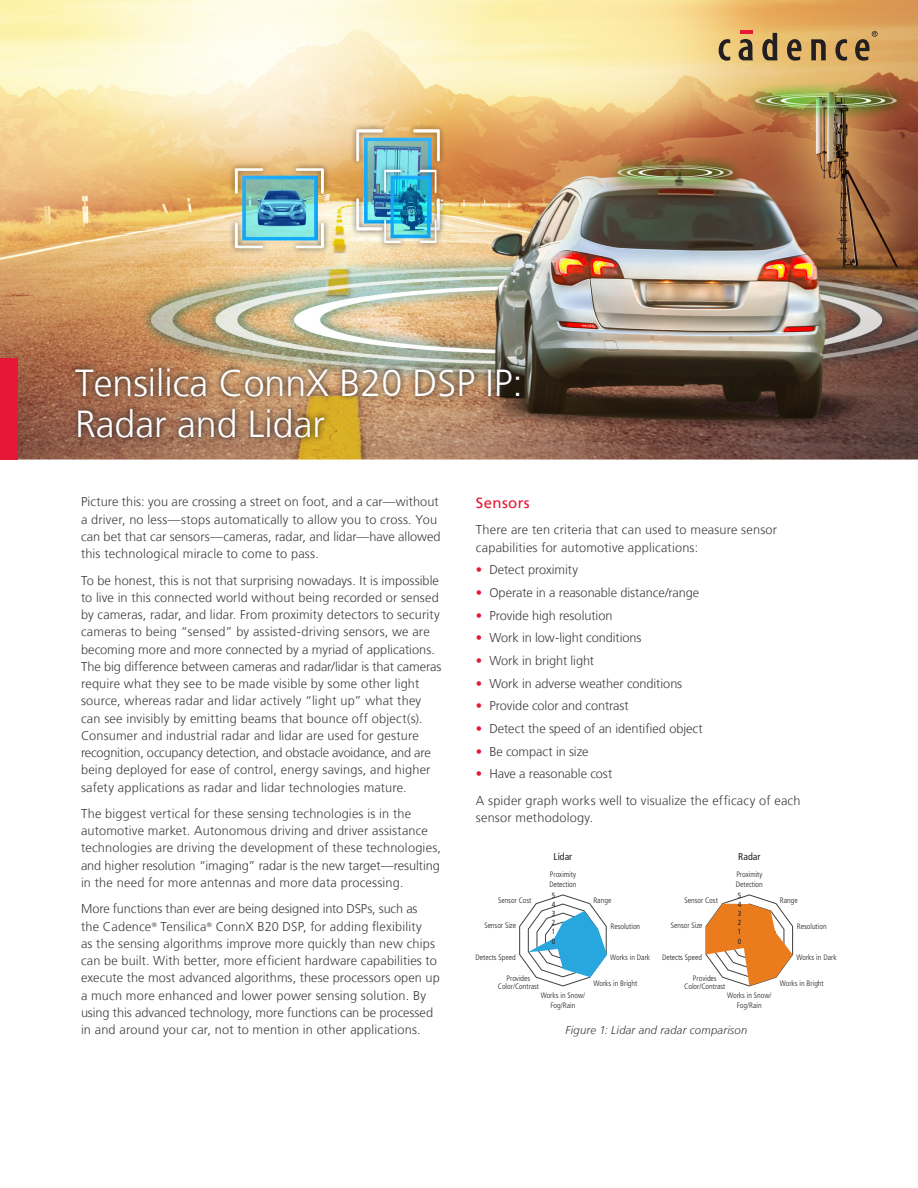
<style>
.page{position:relative;width:918px;height:1188px;background:#fff}
.page>*{position:absolute;margin:0;border:0;box-sizing:border-box;transform-origin:0 0}
.Title_Level_1{font:300 37.5px "Frutiger LT";color:#fff}
.Body_Header_A{font:15px "Frutiger LT";letter-spacing:.025em;color:#e51836}
.Body{font:300 12.75px/17.2px "Frutiger LT";letter-spacing:.01em;color:#3e3e3f}
.t1{font:italic 300 11.25px "Frutiger LT";letter-spacing:.02em;color:#3e3e3f}
.t2{font:condensed 9.9px "Frutiger LT Pro";color:#231f20}
.t3{font:300 condensed 7.8px/9.4px "Frutiger LT Pro";color:#231f20;text-align:center}
.t4{font:condensed 7.5px "Frutiger LT Pro";color:#231f20}
.s1{color:#e51836}
</style>
<div class="page">
<img style="left:0;top:0;width:918px;height:460px">
<svg style="left:719px;top:39px;width:11px;height:22px"></svg>
<svg style="left:739px;top:31px;width:14px;height:29px"></svg>
<svg style="left:762px;top:33px;width:15px;height:27px"></svg>
<svg style="left:787px;top:39px;width:14px;height:22px"></svg>
<svg style="left:811px;top:39px;width:15px;height:21px"></svg>
<svg style="left:835px;top:39px;width:12px;height:22px"></svg>
<svg style="left:855px;top:31px;width:23px;height:30px"></svg>
<div style="left:0;top:358px;width:18px;height:102px;background:#e51836"></div>
<div style="left:69px;top:361px;width:456px;height:41px;background:#231f20;opacity:.75"></div>
<div style="left:72px;top:402px;width:259px;height:42px;background:#231f20;opacity:.75"></div>
<svg style="left:706px;top:895px;width:87px;height:91px"></svg>
<svg style="left:519px;top:895px;width:88px;height:91px"></svg>
<p class="Title_Level_1" style="left:75px;top:362px;width:450px">Tensilica ConnX B20 DSP IP:</p>
<p class="Title_Level_1" style="left:75px;top:403px;width:252px">Radar and Lidar</p>
<p class="Body" style="left:81px;top:494px;width:361px">Picture this: you are crossing a street on foot, and a car—without a driver, no less—stops automatically to allow you to cross. You can bet that car sensors—cameras, radar, and lidar—have allowed this technological miracle to come to pass.</p>
<p class="Body" style="left:81px;top:572px;width:362px">To be honest, this is not that surprising nowadays. It is impossible to live in this connected world without being recorded or sensed by cameras, radar, and lidar. From proximity detectors to security cameras to being “sensed” by assisted-driving sensors, we are becoming more and more connected by a myriad of applications.<br>The big difference between cameras and radar/lidar is that cameras require what they see to be made visible by some other light source, whereas radar and lidar actively “light up” what they can see invisibly by emitting beams that bounce off object(s).<br>Consumer and industrial radar and lidar are used for gesture recognition, occupancy detection, and obstacle avoidance, and are being deployed for ease of control, energy savings, and higher safety applications as radar and lidar technologies mature.</p>
<p class="Body" style="left:81px;top:805px;width:362px">The biggest vertical for these sensing technologies is in the automotive market. Autonomous driving and driver assistance technologies are driving the development of these technologies, and higher resolution “imaging” radar is the new target—resulting in the need for more antennas and more data processing.</p>
<p class="Body" style="left:81px;top:901px;width:360px">More functions than ever are being designed into DSPs, such as<br>the Cadence<sup>®</sup> Tensilica<sup>®</sup> ConnX B20 DSP, for adding flexibility<br>as the sensing algorithms improve more quickly than new chips can be built. With better, more efficient hardware capabilities to execute the most advanced algorithms, these processors open up a much more enhanced and lower power sensing solution. By using this advanced technology, more functions can be processed in and around your car, not to mention in other applications.</p>
<p class="Body_Header_A" style="left:476px;top:494px;width:55px">Sensors</p>
<p class="Body" style="left:476px;top:522px;width:303px">There are ten criteria that can used to measure sensor capabilities for automotive applications:</p>
<p class="Body" style="left:476px;top:562px;width:104px"><span class="s1">•</span> Detect proximity</p>
<p class="Body" style="left:476px;top:584px;width:225px"><span class="s1">•</span> Operate in a reasonable distance/range</p>
<p class="Body" style="left:476px;top:607px;width:138px"><span class="s1">•</span> Provide high resolution</p>
<p class="Body" style="left:476px;top:629px;width:167px"><span class="s1">•</span> Work in low-light conditions</p>
<p class="Body" style="left:476px;top:652px;width:120px"><span class="s1">•</span> Work in bright light</p>
<p class="Body" style="left:476px;top:675px;width:208px"><span class="s1">•</span> Work in adverse weather conditions</p>
<p class="Body" style="left:476px;top:697px;width:155px"><span class="s1">•</span> Provide color and contrast</p>
<p class="Body" style="left:476px;top:720px;width:228px"><span class="s1">•</span> Detect the speed of an identified object</p>
<p class="Body" style="left:476px;top:743px;width:114px"><span class="s1">•</span> Be compact in size</p>
<p class="Body" style="left:476px;top:765px;width:138px"><span class="s1">•</span> Have a reasonable cost</p>
<p class="Body" style="left:476px;top:792px;width:326px">A spider graph works well to visualize the efficacy of each sensor methodology.</p>
<p class="t2" style="left:554px;top:851px;width:20px">Lidar</p>
<p class="t3" style="left:549px;top:870px;width:29px;text-align:left">Proximity<br>Detection</p>
<p class="t2" style="left:738px;top:851px;width:24px">Radar</p>
<p class="t3" style="left:736px;top:870px;width:29px;text-align:left">Proximity<br>Detection</p>
<p class="t4" style="left:552px;top:891px;width:5px">5</p>
<p class="t3" style="left:498px;top:896px;width:35px">Sensor Cost</p>
<p class="t3" style="left:593px;top:896px;width:19px">Range</p>
<p class="t3" style="left:484px;top:921px;width:33px">Sensor Size</p>
<p class="t3" style="left:610px;top:953px;width:42px">Works in Dark</p>
<p class="t3" style="left:593px;top:979px;width:45px">Works in Bright</p>
<p class="t4" style="left:552px;top:900px;width:5px">4</p>
<p class="t4" style="left:552px;top:909px;width:5px">3</p>
<p class="t4" style="left:552px;top:918px;width:5px">2</p>
<p class="t3" style="left:610px;top:922px;width:31px">Resolution</p>
<p class="t4" style="left:552px;top:927px;width:5px">1</p>
<p class="t4" style="left:552px;top:937px;width:5px">0</p>
<p class="t3" style="left:476px;top:953px;width:42px">Detects Speed</p>
<p class="t3" style="left:498px;top:974px;width:43px;line-height:8.1px">Provides<br>Color/Contrast</p>
<p class="t4" style="left:738px;top:891px;width:5px">5</p>
<p class="t3" style="left:684px;top:896px;width:35px">Sensor Cost</p>
<p class="t3" style="left:780px;top:896px;width:19px">Range</p>
<p class="t3" style="left:671px;top:921px;width:33px">Sensor Size</p>
<p class="t3" style="left:797px;top:953px;width:42px">Works in Dark</p>
<p class="t3" style="left:780px;top:979px;width:45px">Works in Bright</p>
<p class="t4" style="left:738px;top:900px;width:5px">4</p>
<p class="t4" style="left:738px;top:909px;width:5px">3</p>
<p class="t4" style="left:738px;top:918px;width:5px">2</p>
<p class="t3" style="left:797px;top:922px;width:31px">Resolution</p>
<p class="t4" style="left:738px;top:927px;width:5px">1</p>
<p class="t4" style="left:738px;top:937px;width:5px">0</p>
<p class="t3" style="left:662px;top:953px;width:42px">Detects Speed</p>
<p class="t3" style="left:684px;top:974px;width:43px;line-height:8.1px">Provides<br>Color/Contrast</p>
<p class="t3" style="left:541px;top:991px;width:46px">Works in Snow/<br>Fog/Rain</p>
<p class="t3" style="left:727px;top:991px;width:46px">Works in Snow/<br>Fog/Rain</p>
<p class="t1" style="left:566px;top:1023px;width:183px">Figure 1: Lidar and radar comparison</p>
</div>
